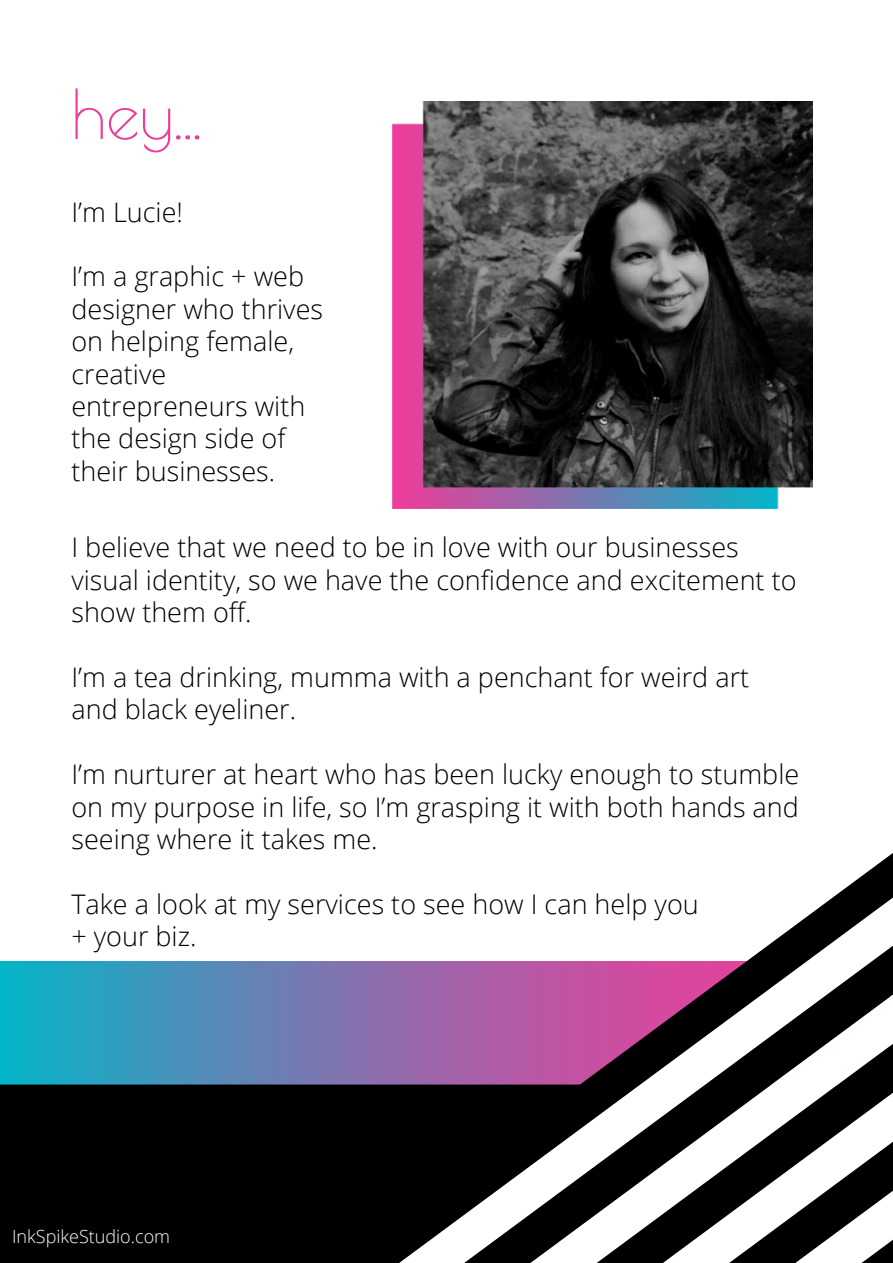
<style>
.page{position:relative;width:893px;height:1263px;background:#fff}
.page>*{position:absolute;margin:0;border:0;box-sizing:border-box;transform-origin:0 0}
.t1{font:67.5px "Poiret One";color:#ef3c9a}
.t2{font:300 27px/32.4px "Open Sans";color:#000}
.t3{font:300 18px "Open Sans";color:#fff}
</style>
<div class="page">
<svg style="left:0;top:962px;width:339px;height:122px;background:#4493bb"></svg>
<div style="left:0;top:1084px;width:339px;height:179px;background:#000"></div>
<svg style="left:339px;top:853px;width:554px;height:410px"></svg>
<svg style="left:399px;top:897px;width:494px;height:366px"></svg>
<svg style="left:464px;top:946px;width:429px;height:317px"></svg>
<svg style="left:530px;top:995px;width:363px;height:268px"></svg>
<img style="left:392px;top:101px;width:420px;height:408px">
<h1 class="t1" style="left:71px;top:74px;width:132px">hey...</h1>
<p class="t2" style="left:71px;top:195px;width:113px">I’m Lucie!</p>
<p class="t2" style="left:71px;top:260px;width:253px">I’m a graphic + web designer who thrives on helping female, creative entrepreneurs with the design side of their businesses.</p>
<p class="t2" style="left:71px;top:531px;width:727px">I believe that we need to be in love with our businesses visual identity, so we have the confidence and excitement to show them off.</p>
<p class="t2" style="left:71px;top:660px;width:679px">I’m a tea drinking, mumma with a penchant for weird art and black eyeliner.</p>
<p class="t2" style="left:71px;top:757px;width:729px;text-align:justify">I’m nurturer at heart who has been lucky enough to stumble on my purpose in life, so I’m grasping it with both hands and seeing where it takes me.</p>
<p class="t2" style="left:71px;top:887px;width:629px">Take a look at my services to see how I can help you + your biz.</p>
<p class="t3" style="left:12px;top:1224px;width:160px">InkSpikeStudio.com</p>
</div>
